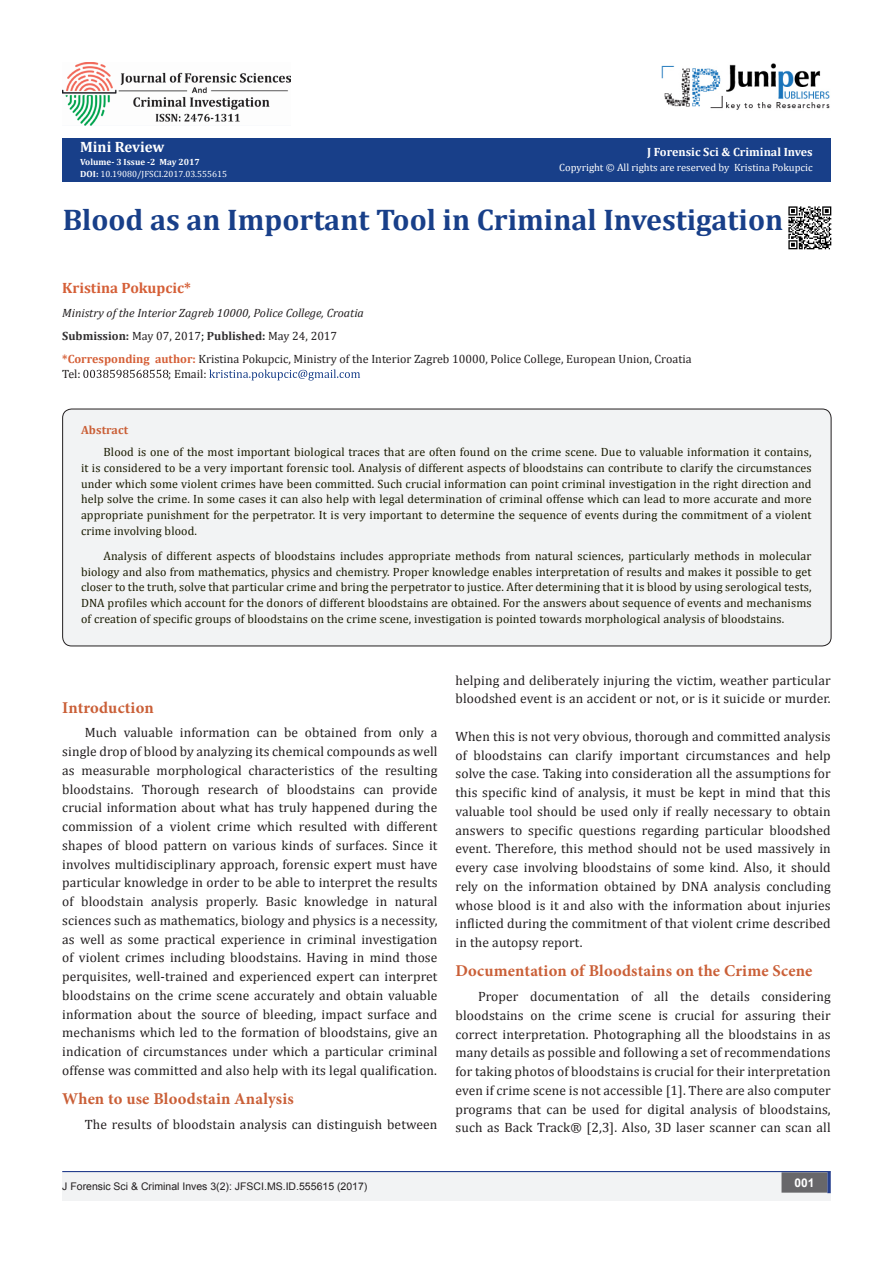
<style>
.page{position:relative;width:893px;height:1263px;background:#fff}
.page>*{position:absolute;margin:0;border:0;box-sizing:border-box;transform-origin:0 0}
.t1{font:700 30px "Cambria";color:#183f89}
.t2{font:700 16.5px "Minion Pro";letter-spacing:.01em;color:#ca5f37}
.t3{font:700 15px "Cambria";color:#d55f37}
.t4{font:700 15px "Cambria";color:#fff}
.t5{font:13.5px/18.8px "Cambria";letter-spacing:.01em;color:#231f20;text-align:justify}
.t6{font:12px/15.8px "Cambria";letter-spacing:.01em;color:#191a00;text-align:justify}
.t7{font:12px/14.4px "Cambria";color:#231f20}
.t8{font:italic 12px "Cambria";color:#231f20}
.t9{font:700 12px "Cambria";color:#312f30}
.t10{font:700 12px "Cambria";color:#fff}
.t11{font:700 12px "Cambria";letter-spacing:.01em;color:#ca5f37}
.t12{font:700 12px "Arial";color:#fff}
.t13{font:10.5px "Arial";color:#231f20}
.t14{font:10.5px "Cambria";color:#fff}
.t15{font:9px "Cambria";color:#fff}
.t16{font:700 9px "Cambria";color:#fff}
.s1{font-weight:700}
.s2{font-weight:400;color:#231f20}
.s3{font-weight:400;color:#000}
.s4{font-weight:700;color:#d55f37}
</style>
<div class="page">
<div style="left:62px;top:139px;width:769px;height:43px;background:#183f89"></div>
<svg style="left:83px;top:369px;width:85px;height:9px"></svg>
<svg style="left:209px;top:369px;width:151px;height:11px"></svg>
<img style="left:662px;top:63px;width:168px;height:47px">
<div style="left:62px;top:1172px;width:769px;height:29px;background:#f2f3f4"></div>
<div style="left:782px;top:1173px;width:45px;height:19px;background:#68676a"></div>
<div style="left:781px;top:1172px;width:46px;height:20px;border:2px solid #68676a"></div>
<svg style="left:827px;top:1172px;width:4px;height:21px"></svg>
<hr style="left:62px;top:1171px;width:769px;height:1px;background:#253f8e">
<div style="left:63px;top:409px;width:768px;height:237px;background:#f2f3f4;border-radius:9px"></div>
<div style="left:62px;top:409px;width:769px;height:237px;border:1px solid #231f20;border-radius:9px"></div>
<img style="left:62px;top:62px;width:228px;height:63px">
<img style="left:788px;top:206px;width:44px;height:44px">
<p class="t4" style="left:80px;top:137px;width:86px">Mini Review</p>
<p class="t16" style="left:80px;top:155px;width:121px">Volume- 3 Issue -2 May 2017</p>
<p class="t15" style="left:80px;top:169px;width:148px"><span class="s1">DOI:</span> 10.19080/JFSCI.2017.03.555615</p>
<p class="t10" style="left:647px;top:143px;width:167px">J Forensic Sci &amp; Criminal Inves</p>
<p class="t14" style="left:559px;top:162px;width:255px">Copyright © All rights are reserved by Kristina Pokupcic</p>
<p class="t1" style="left:63px;top:199px;width:722px">Blood as an Important Tool in Criminal Investigation</p>
<p class="t3" style="left:62px;top:278px;width:130px">Kristina Pokupcic*</p>
<p class="t8" style="left:62px;top:304px;width:303px">Ministry of the Interior Zagreb 10000, Police College, Croatia</p>
<p class="t9" style="left:62px;top:327px;width:277px">Submission: <span class="s2">May 07, 2017</span><span class="s3">;</span> Published: <span class="s2">May 24, 2017</span></p>
<p class="t7" style="left:62px;top:352px;width:631px"><span class="s4">*Corresponding author:</span> Kristina Pokupcic, Ministry of the Interior Zagreb 10000, Police College, European Union, Croatia<br>Tel:</p>
<p class="t7" style="left:168px;top:367px;width:40px">; Email:</p>
<p class="t11" style="left:81px;top:422px;width:49px">Abstract</p>
<p class="t6" style="left:81px;top:444px;width:732px;text-indent:22px">Blood is one of the most important biological traces that are often found on the crime scene. Due to valuable information it contains, it is considered to be a very important forensic tool. Analysis of different aspects of bloodstains can contribute to clarify the circumstances under which some violent crimes have been committed. Such crucial information can point criminal investigation in the right direction and help solve the crime. In some cases it can also help with legal determination of criminal offense which can lead to more accurate and more appropriate punishment for the perpetrator. It is very important to determine the sequence of events during the commitment of a violent crime involving blood.</p>
<p class="t6" style="left:81px;top:548px;width:732px;text-indent:22px">Analysis of different aspects of bloodstains includes appropriate methods from natural sciences, particularly methods in molecular biology and also from mathematics, physics and chemistry. Proper knowledge enables interpretation of results and makes it possible to get closer to the truth, solve that particular crime and bring the perpetrator to justice. After determining that it is blood by using serological tests, DNA profiles which account for the donors of different bloodstains are obtained. For the answers about sequence of events and mechanisms of creation of specific groups of bloodstains on the crime scene, investigation is pointed towards morphological analysis of bloodstains.</p>
<p class="t2" style="left:62px;top:696px;width:93px">Introduction</p>
<p class="t5" style="left:62px;top:723px;width:377px;text-indent:22px">Much valuable information can be obtained from only a single drop of blood by analyzing its chemical compounds as well as measurable morphological characteristics of the resulting bloodstains. Thorough research of bloodstains can provide crucial information about what has truly happened during the commission of a violent crime which resulted with different shapes of blood pattern on various kinds of surfaces. Since it involves multidisciplinary approach, forensic expert must have particular knowledge in order to be able to interpret the results of bloodstain analysis properly. Basic knowledge in natural sciences such as mathematics, biology and physics is a necessity, as well as some practical experience in criminal investigation of violent crimes including bloodstains. Having in mind those perquisites, well-trained and experienced expert can interpret bloodstains on the crime scene accurately and obtain valuable information about the source of bleeding, impact surface and mechanisms which led to the formation of bloodstains, give an indication of circumstances under which a particular criminal offense was committed and also help with its legal qualification.</p>
<p class="t2" style="left:62px;top:1087px;width:233px">When to use Bloodstain Analysis</p>
<p class="t5" style="left:85px;top:1115px;width:354px">The results of bloodstain analysis can distinguish between</p>
<p class="t13" style="left:62px;top:1180px;width:307px">J Forensic Sci &amp; Criminal Inves 3(2): JFSCI.MS.ID.555615 (2017)</p>
<p class="t5" style="left:455px;top:670px;width:377px">helping and deliberately injuring the victim, weather particular bloodshed event is an accident or not, or is it suicide or murder.</p>
<p class="t5" style="left:455px;top:727px;width:377px">When this is not very obvious, thorough and committed analysis of bloodstains can clarify important circumstances and help solve the case. Taking into consideration all the assumptions for this specific kind of analysis, it must be kept in mind that this valuable tool should be used only if really necessary to obtain answers to specific questions regarding particular bloodshed event. Therefore, this method should not be used massively in every case involving bloodstains of some kind. Also, it should rely on the information obtained by DNA analysis concluding whose blood is it and also with the information about injuries inflicted during the commitment of that violent crime described in the autopsy report.</p>
<p class="t2" style="left:455px;top:959px;width:358px">Documentation of Bloodstains on the Crime Scene</p>
<p class="t5" style="left:455px;top:987px;width:377px;text-indent:22px">Proper documentation of all the details considering bloodstains on the crime scene is crucial for assuring their correct interpretation. Photographing all the bloodstains in as many details as possible and following a set of recommendations for taking photos of bloodstains is crucial for their interpretation even if crime scene is not accessible [1]. There are also computer programs that can be used for digital analysis of bloodstains, such as Back Track® [2,3]. Also, 3D laser scanner can scan all</p>
<p class="t12" style="left:794px;top:1174px;width:22px">001</p>
</div>
